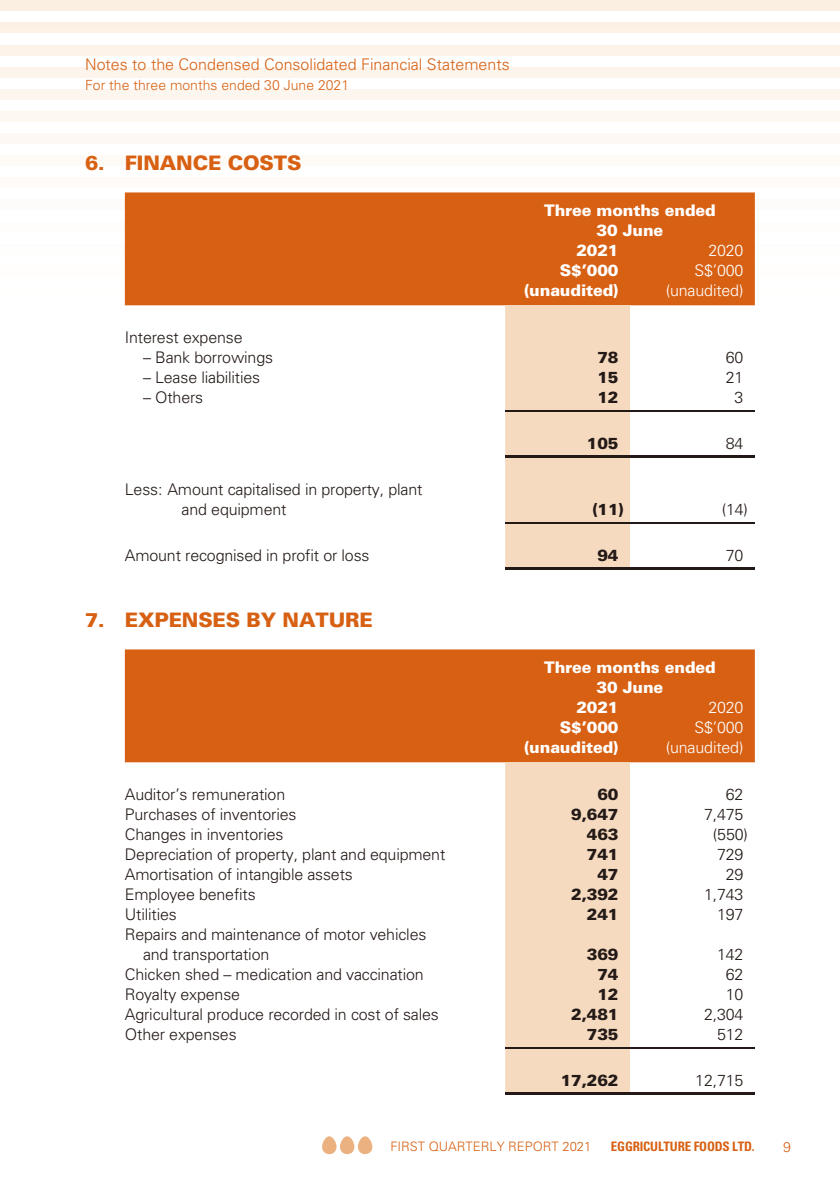
<style>
.page{position:relative;width:840px;height:1191px;background:#fff}
.page>*{position:absolute;margin:0;border:0;box-sizing:border-box;transform-origin:0 0}
.t1{font:900 20px "Univers LT Std";letter-spacing:-.01em;color:#d76012}
.t2{font:300 16px/20px "Univers LT Std";letter-spacing:-.01em;color:#231916}
.t3{font:900 16px "Univers LT Std";letter-spacing:-.01em;color:#fff}
.t4{font:900 16px "Univers LT Std";letter-spacing:-.01em;color:#231916}
.t5{font:300 16px "Univers LT Std";color:#d76012}
.t6{font:300 16px "Univers LT Std";letter-spacing:-.01em;color:#fff}
.t7{font:300 14px "Univers LT Std";color:#d76012}
.t8{font:300 13px "Univers LT Std";color:#d76012}
.t9{font:700 condensed 13px "Univers LT Std";letter-spacing:-.015em;color:#d76012}
</style>
<div class="page">
<div style="left:0;top:23px;width:839px;height:10px;background:#fcf0e5"></div>
<div style="left:0;top:45px;width:839px;height:10px;background:#fcf3e9"></div>
<div style="left:0;top:67px;width:839px;height:10px;background:#fdf4ec"></div>
<div style="left:0;top:89px;width:839px;height:10px;background:#fdf6ef"></div>
<div style="left:0;top:111px;width:839px;height:10px;background:#fef8f1"></div>
<div style="left:0;top:134px;width:839px;height:10px;background:#fef8f3"></div>
<div style="left:0;top:156px;width:839px;height:10px;background:#fefaf6"></div>
<div style="left:0;top:178px;width:839px;height:10px;background:#fefbf7"></div>
<div style="left:0;top:200px;width:839px;height:10px;background:#fefcfa"></div>
<div style="left:0;top:222px;width:839px;height:10px;background:#fefdfb"></div>
<div style="left:0;top:0;width:839px;height:11px;background:#fbefe3"></div>
<div style="left:322px;top:1136px;width:14px;height:18px;background:#ebb180;border-radius:7px"></div>
<div style="left:339px;top:1136px;width:15px;height:18px;background:#ebb180;border-radius:7px"></div>
<div style="left:357px;top:1136px;width:15px;height:18px;background:#ebb180;border-radius:7px"></div>
<div style="left:125px;top:192px;width:629px;height:113px;background:#d76012"></div>
<div style="left:505px;top:305px;width:124px;height:262px;background:#f5dac0"></div>
<hr style="left:505px;top:410px;width:124px;height:1px;background:#231916">
<hr style="left:629px;top:410px;width:125px;height:1px;background:#231916">
<hr style="left:505px;top:455px;width:124px;height:2px;background:#231916">
<hr style="left:629px;top:455px;width:125px;height:2px;background:#231916">
<hr style="left:505px;top:522px;width:124px;height:1px;background:#231916">
<hr style="left:629px;top:522px;width:125px;height:1px;background:#231916">
<hr style="left:505px;top:567px;width:124px;height:2px;background:#231916">
<hr style="left:629px;top:567px;width:125px;height:2px;background:#231916">
<div style="left:125px;top:649px;width:629px;height:113px;background:#d76012"></div>
<div style="left:505px;top:762px;width:124px;height:330px;background:#f5dac0"></div>
<hr style="left:505px;top:1047px;width:124px;height:1px;background:#231916">
<hr style="left:629px;top:1047px;width:125px;height:1px;background:#231916">
<hr style="left:505px;top:1092px;width:124px;height:2px;background:#231916">
<hr style="left:629px;top:1092px;width:125px;height:2px;background:#231916">
<p class="t5" style="left:85px;top:57px;width:426px">Notes to the Condensed Consolidated Financial Statements</p>
<p class="t7" style="left:85px;top:78px;width:265px">For the three months ended 30 June 2021</p>
<p class="t1" style="left:85px;top:153px;width:218px">6. FINANCE COSTS</p>
<p class="t3" style="left:544px;top:202px;width:173px">Three months ended</p>
<p class="t3" style="left:596px;top:222px;width:68px">30 June</p>
<p class="t3" style="left:576px;top:242px;width:44px">2021</p>
<p class="t6" style="left:708px;top:242px;width:37px">2020</p>
<p class="t3" style="left:559px;top:262px;width:60px">S$’000</p>
<p class="t6" style="left:694px;top:262px;width:51px">S$’000</p>
<p class="t3" style="left:524px;top:282px;width:96px">(unaudited)</p>
<p class="t6" style="left:665px;top:282px;width:79px">(unaudited)</p>
<p class="t2" style="left:125px;top:328px;width:119px">Interest expense</p>
<p class="t2" style="left:143px;top:348px;width:131px">– Bank borrowings</p>
<p class="t4" style="left:597px;top:349px;width:23px">78</p>
<p class="t2" style="left:725px;top:348px;width:19px">60</p>
<p class="t2" style="left:143px;top:368px;width:119px">– Lease liabilities</p>
<p class="t4" style="left:597px;top:369px;width:23px">15</p>
<p class="t2" style="left:725px;top:368px;width:19px">21</p>
<p class="t2" style="left:143px;top:388px;width:62px">– Others</p>
<p class="t4" style="left:597px;top:389px;width:23px">12</p>
<p class="t2" style="left:734px;top:388px;width:10px">3</p>
<p class="t4" style="left:586px;top:435px;width:33px">105</p>
<p class="t2" style="left:725px;top:434px;width:19px">84</p>
<p class="t2" style="left:181px;top:480px;width:242px;text-indent:-57px">Less: Amount capitalised in property, plant and equipment</p>
<p class="t4" style="left:592px;top:501px;width:33px">(11)</p>
<p class="t2" style="left:721px;top:500px;width:28px">(14)</p>
<p class="t2" style="left:125px;top:546px;width:246px">Amount recognised in profit or loss</p>
<p class="t4" style="left:597px;top:547px;width:23px">94</p>
<p class="t2" style="left:725px;top:546px;width:19px">70</p>
<p class="t1" style="left:85px;top:610px;width:289px">7. EXPENSES BY NATURE</p>
<p class="t3" style="left:544px;top:659px;width:173px">Three months ended</p>
<p class="t3" style="left:596px;top:679px;width:68px">30 June</p>
<p class="t3" style="left:576px;top:699px;width:44px">2021</p>
<p class="t6" style="left:708px;top:699px;width:37px">2020</p>
<p class="t3" style="left:559px;top:719px;width:60px">S$’000</p>
<p class="t6" style="left:694px;top:719px;width:51px">S$’000</p>
<p class="t3" style="left:524px;top:739px;width:96px">(unaudited)</p>
<p class="t6" style="left:665px;top:739px;width:79px">(unaudited)</p>
<p class="t2" style="left:125px;top:785px;width:162px">Auditor’s remuneration</p>
<p class="t4" style="left:597px;top:786px;width:23px">60</p>
<p class="t2" style="left:725px;top:785px;width:19px">62</p>
<p class="t2" style="left:125px;top:805px;width:173px">Purchases of inventories</p>
<p class="t4" style="left:571px;top:806px;width:49px">9,647</p>
<p class="t2" style="left:703px;top:805px;width:41px">7,475</p>
<p class="t2" style="left:125px;top:825px;width:160px">Changes in inventories</p>
<p class="t4" style="left:586px;top:826px;width:33px">463</p>
<p class="t2" style="left:712px;top:825px;width:36px">(550)</p>
<p class="t2" style="left:125px;top:845px;width:322px">Depreciation of property, plant and equipment</p>
<p class="t4" style="left:586px;top:846px;width:33px">741</p>
<p class="t2" style="left:716px;top:845px;width:28px">729</p>
<p class="t2" style="left:125px;top:865px;width:229px">Amortisation of intangible assets</p>
<p class="t4" style="left:597px;top:866px;width:23px">47</p>
<p class="t2" style="left:725px;top:865px;width:19px">29</p>
<p class="t2" style="left:125px;top:885px;width:132px">Employee benefits</p>
<p class="t4" style="left:571px;top:886px;width:49px">2,392</p>
<p class="t2" style="left:703px;top:885px;width:41px">1,743</p>
<p class="t2" style="left:125px;top:905px;width:54px">Utilities</p>
<p class="t4" style="left:586px;top:906px;width:33px">241</p>
<p class="t2" style="left:716px;top:905px;width:28px">197</p>
<p class="t2" style="left:143px;top:925px;width:285px;text-indent:-18px">Repairs and maintenance of motor vehicles and transportation</p>
<p class="t4" style="left:586px;top:946px;width:33px">369</p>
<p class="t2" style="left:716px;top:945px;width:28px">142</p>
<p class="t2" style="left:125px;top:965px;width:300px">Chicken shed – medication and vaccination</p>
<p class="t4" style="left:597px;top:966px;width:23px">74</p>
<p class="t2" style="left:725px;top:965px;width:19px">62</p>
<p class="t2" style="left:125px;top:985px;width:117px">Royalty expense</p>
<p class="t4" style="left:597px;top:986px;width:23px">12</p>
<p class="t2" style="left:725px;top:985px;width:19px">10</p>
<p class="t2" style="left:125px;top:1005px;width:315px">Agricultural produce recorded in cost of sales</p>
<p class="t4" style="left:571px;top:1006px;width:49px">2,481</p>
<p class="t2" style="left:703px;top:1005px;width:41px">2,304</p>
<p class="t2" style="left:125px;top:1025px;width:113px">Other expenses</p>
<p class="t4" style="left:586px;top:1026px;width:33px">735</p>
<p class="t2" style="left:716px;top:1025px;width:28px">512</p>
<p class="t4" style="left:560px;top:1072px;width:59px">17,262</p>
<p class="t2" style="left:695px;top:1071px;width:50px">12,715</p>
<p class="t8" style="left:390px;top:1140px;width:202px">FIRST QUARTERLY REPORT 2021</p>
<p class="t9" style="left:610px;top:1140px;width:145px">EGGRICULTURE FOODS LTD.</p>
<p class="t7" style="left:782px;top:1140px;width:9px">9</p>
</div>
